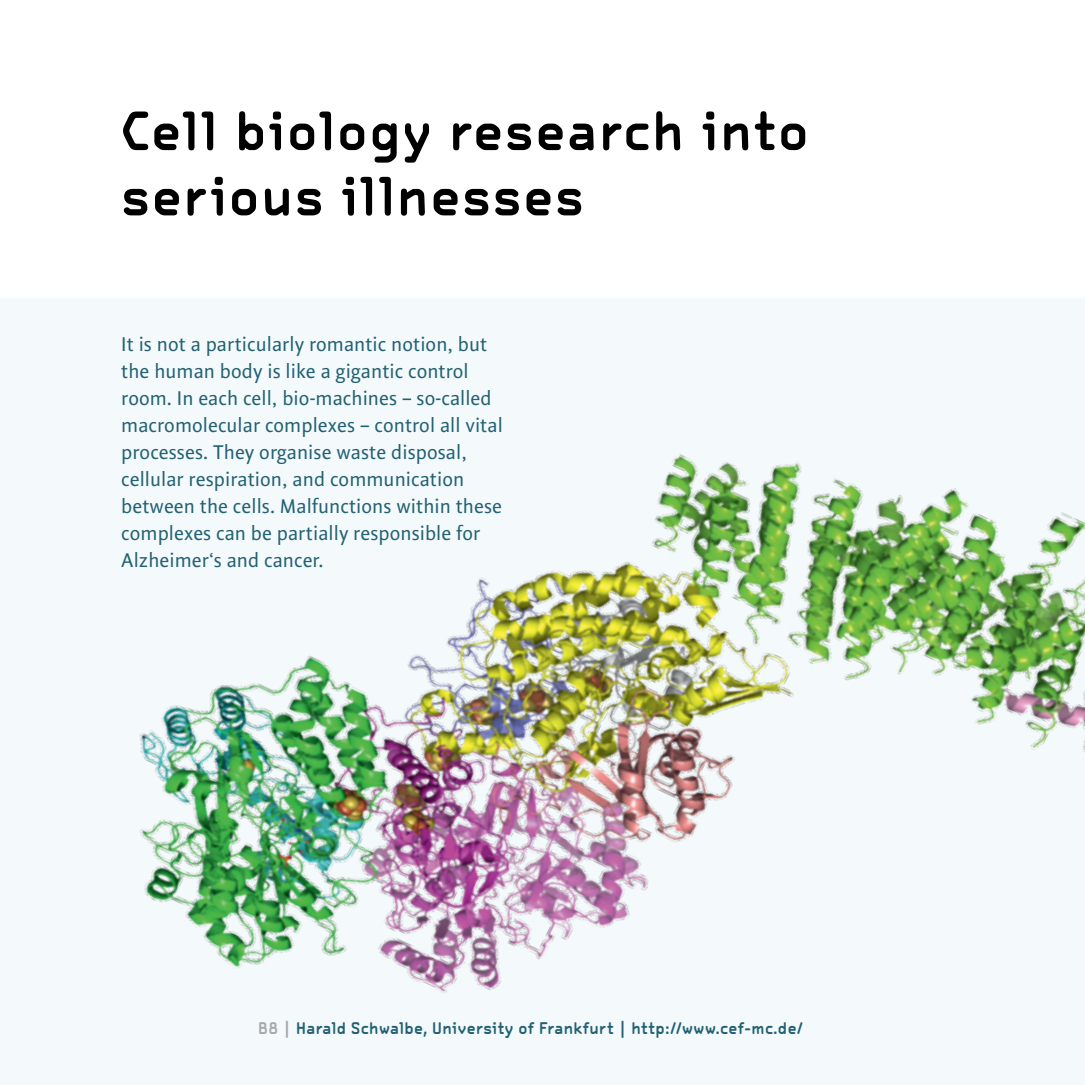
<style>
.page{position:relative;width:1085px;height:1085px;background:#fff}
.page>*{position:absolute;margin:0;border:0;box-sizing:border-box;transform-origin:0 0}
.t1{font:700 51.75px/65.2px "OCRA Tribute Com";letter-spacing:.04em;color:#000}
.t2{font:20.25px/27px "New";letter-spacing:.005em;color:#246273}
.t3{font:700 15.75px "OCRA Tribute Com";letter-spacing:.03em;color:#246273}
.s1{color:#a7a9ac}
</style>
<div class="page">
<div style="left:0;top:298px;width:1084px;height:786px;background:#f4fafc"></div>
<img style="left:139px;top:454px;width:945px;height:539px">
<h1 class="t1" style="left:121px;top:100px;width:688px">Cell biology research into serious illnesses</h1>
<p class="t2" style="left:121px;top:331px;width:383px">It is not a particularly romantic notion, but the human body is like a gigantic control room. In each cell, bio-machines – so-called macromolecular complexes – control all vital processes. They organise waste disposal, cellular respiration, and communication between the cells. Malfunctions within these complexes can be partially responsible for Alzheimer‘s and cancer.</p>
<p class="t3" style="left:258px;top:1018px;width:546px"><span class="s1">B8 |</span> Harald Schwalbe, University of Frankfurt | http://www.cef-mc.de/</p>
</div>
